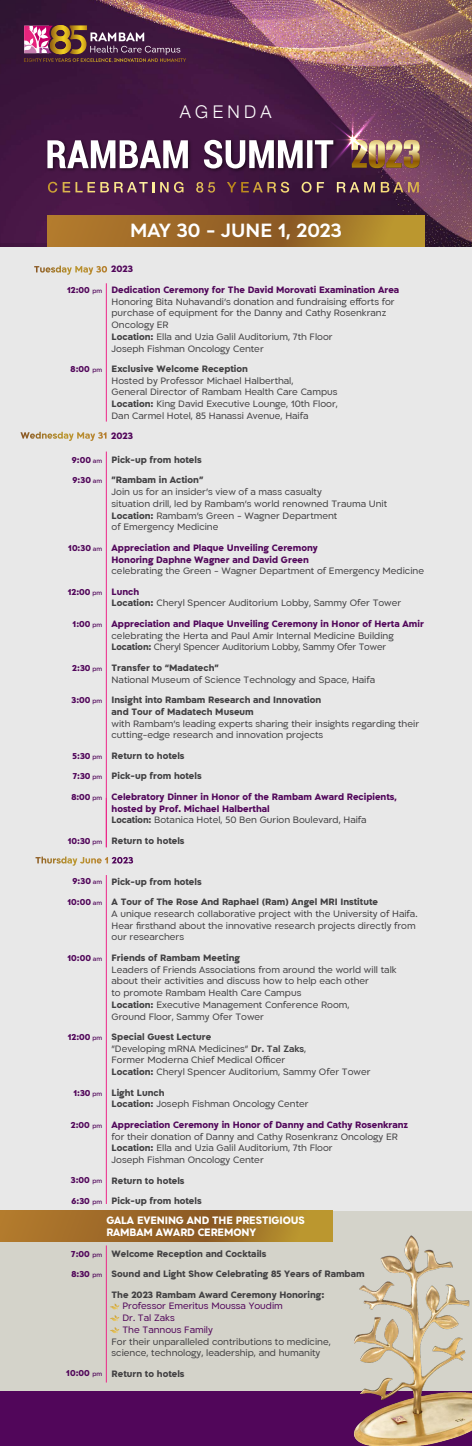
<style>
.page{position:relative;width:472px;height:1446px;background:#fff}
.page>*{position:absolute;margin:0;border:0;box-sizing:border-box;transform-origin:0 0}
.t1{font:21.88px "Ploni DL Demi Bold AAA D Bold";color:#fff}
.t2{font:300 17.5px "Helvetica Neue";letter-spacing:.25em;color:#fff}
.t3{font:700 12.25px/11.7px "Ploni DL Bold AAA";letter-spacing:-.01em;color:#fff}
.t4{font:10.59px/11.7px "Ploni DL Regular AAA";color:#414042}
.t5{font:700 10.59px/20.5px "Ploni DL Bold AAA";color:#414042}
.t6{font:700 10.59px/11.7px "Ploni DL Bold AAA";color:#51065a}
.t7{font:10.59px/11.7px "Ploni DL Regular AAA";color:#51065a}
.t8{font:700 9.8px/20.5px "Ploni DL Bold AAA";color:#51065a}
.s1{font-family:"Ploni DL Medium AAA";font-weight:500;font-size:7px}
.s2{font-family:"Ploni DL Bold AAA";font-weight:700}
.s3{font-family:"Ploni DL Demi Bold AAA D Bold"}
</style>
<div class="page">
<div style="left:0;top:243px;width:471px;height:1190px;background:#e8e8e8"></div>
<img style="left:0;top:0;width:471px;height:246px">
<hr style="left:106px;top:283px;width:1px;height:138px;background:#ee2587">
<hr style="left:106px;top:451px;width:1px;height:396px;background:#ee2587">
<hr style="left:106px;top:875px;width:1px;height:328px;background:#ee2587">
<svg style="left:47px;top:216px;width:377px;height:30px;background:#a27129"></svg>
<svg style="left:20px;top:432px;width:86px;height:9px"></svg>
<svg style="left:34px;top:265px;width:73px;height:10px"></svg>
<div style="left:0;top:1210px;width:471px;height:230px;background:#d4d3ca"></div>
<div style="left:0;top:1390px;width:471px;height:55px;background:#51065a"></div>
<svg style="left:0;top:1210px;width:332px;height:31px;background:#a27129"></svg>
<img style="left:346px;top:1235px;width:125px;height:210px">
<hr style="left:106px;top:1245px;width:1px;height:137px;background:#ee2587">
<svg style="left:47px;top:103px;width:372px;height:90px;background:#6a445f"></svg>
<svg style="left:35px;top:856px;width:98px;height:9px"></svg>
<svg style="left:24px;top:25px;width:162px;height:37px;background:#724552"></svg>
<svg style="left:110px;top:1303px;width:9px;height:30px"></svg>
<h2 class="t2" style="left:180px;top:98px;width:93px">AGENDA</h2>
<h1 class="t1" style="left:130px;top:217px;width:213px">MAY 30 - JUNE 1, 2023</h1>
<p class="t8" style="left:67px;top:279px;width:37px">12:00 <span class="s1">pm</span></p>
<p class="t8" style="left:71px;top:358px;width:33px">8:00 <span class="s1">pm</span></p>
<p class="t8" style="left:72px;top:449px;width:32px">9:00 <span class="s1">am</span></p>
<p class="t8" style="left:73px;top:469px;width:31px">9:30 <span class="s1">am</span></p>
<p class="t8" style="left:68px;top:537px;width:35px">10:30 <span class="s1">am</span></p>
<p class="t8" style="left:68px;top:581px;width:36px">12:00 <span class="s1">pm</span></p>
<p class="t8" style="left:72px;top:613px;width:31px">1:00 <span class="s1">pm</span></p>
<p class="t8" style="left:72px;top:657px;width:31px">2:30 <span class="s1">pm</span></p>
<p class="t8" style="left:71px;top:689px;width:32px">3:00 <span class="s1">pm</span></p>
<p class="t8" style="left:71px;top:745px;width:32px;text-align:justify">5:30 <span class="s1">pm </span>7:30 <span class="s1">pm </span>8:00 <span class="s1">pm</span></p>
<p class="t8" style="left:68px;top:830px;width:36px">10:30 <span class="s1">pm</span></p>
<p class="t8" style="left:67px;top:870px;width:36px;text-align:center">9:30 <span class="s1">am<br></span>10:00 <span class="s1">am</span></p>
<p class="t8" style="left:67px;top:946px;width:36px">10:00 <span class="s1">am</span></p>
<p class="t8" style="left:68px;top:1026px;width:36px">12:00 <span class="s1">pm</span></p>
<p class="t8" style="left:73px;top:1082px;width:30px">1:30 <span class="s1">pm</span></p>
<p class="t8" style="left:71px;top:1114px;width:33px">2:00 <span class="s1">pm</span></p>
<p class="t8" style="left:71px;top:1169px;width:33px">3:00 <span class="s1">pm<br></span>6:30 <span class="s1">pm</span></p>
<p class="t6" style="left:111px;top:263px;width:23px">2023</p>
<p class="t6" style="left:111px;top:283px;width:289px">Dedication Ceremony for The David Morovati Examination Area</p>
<p class="t4" style="left:111px;top:295px;width:284px">Honoring Bita Nuhavandi's donation and fundraising efforts for purchase of equipment for the Danny and Cathy Rosenkranz Oncology ER<br><span class="s2">Location:</span> Ella and Uzia Galil Auditorium, 7th Floor<br>Joseph Fishman Oncology Center</p>
<p class="t5" style="left:111px;top:358px;width:138px">Exclusive Welcome Reception</p>
<p class="t4" style="left:111px;top:374px;width:227px">Hosted by Professor Michael Halberthal,<br>General Director of Rambam Health Care Campus <span class="s2">Location:</span> King David Executive Lounge, 10th Floor, Dan Carmel Hotel, 85 Hanassi Avenue, Haifa</p>
<p class="t5" style="left:111px;top:449px;width:93px">Pick-up from hotels "Rambam in Action"</p>
<p class="t4" style="left:111px;top:486px;width:277px">Join us for an insider’s view of a mass casualty<br>situation drill, led by Rambam’s world renowned Trauma Unit <span class="s2">Location:</span> Rambam’s Green - Wagner Department<br>of Emergency Medicine</p>
<p class="t6" style="left:111px;top:541px;width:207px">Appreciation and Plaque Unveiling Ceremony<br>Honoring Daphne Wagner and David Green</p>
<p class="t4" style="left:111px;top:565px;width:314px">celebrating the Green - Wagner Department of Emergency Medicine</p>
<p class="t6" style="left:111px;top:585px;width:29px">Lunch</p>
<p class="t4" style="left:111px;top:597px;width:291px"><span class="s2">Location:</span> Cheryl Spencer Auditorium Lobby, Sammy Ofer Tower</p>
<p class="t6" style="left:111px;top:617px;width:313px">Appreciation and Plaque Unveiling Ceremony in Honor of Herta Amir</p>
<p class="t4" style="left:111px;top:629px;width:283px">celebrating the Herta and Paul Amir Internal Medicine Building<br><span class="s2">Location:</span> Cheryl Spencer Auditorium Lobby, Sammy Ofer Tower</p>
<p class="t5" style="left:111px;top:657px;width:109px">Transfer to “Madatech”</p>
<p class="t4" style="left:111px;top:673px;width:265px">National Museum of Science Technology and Space, Haifa</p>
<p class="t5" style="left:111px;top:693px;width:211px;line-height:11.7px">Insight into Rambam Research and Innovation and Tour of Madatech Museum</p>
<p class="t4" style="left:111px;top:717px;width:309px">with Rambam’s leading experts sharing their insights regarding their cutting-edge research and innovation projects</p>
<p class="t5" style="left:111px;top:745px;width:92px">Return to hotels<br>Pick-up from hotels</p>
<p class="t6" style="left:111px;top:790px;width:286px">Celebratory Dinner in Honor of the Rambam Award Recipients, hosted by Prof. Michael Halberthal</p>
<p class="t4" style="left:111px;top:814px;width:256px"><span class="s2">Location:</span> Botanica Hotel, 50 Ben Gurion Boulevard, Haifa</p>
<p class="t5" style="left:111px;top:829px;width:74px">Return to hotels</p>
<p class="t5" style="left:111px;top:870px;width:268px">Pick-up from hotels<br>A Tour of The Rose And Raphael (Ram) Angel MRI Institute</p>
<p class="t4" style="left:111px;top:907px;width:307px">A unique research collaborative project with the University of Haifa.<br>Hear firsthand about the innovative research projects directly from our researchers</p>
<p class="t5" style="left:111px;top:946px;width:130px">Friends of Rambam Meeting</p>
<p class="t4" style="left:111px;top:963px;width:286px">Leaders of Friends Associations from around the world will talk about their activities and discuss how to help each other<br>to promote Rambam Health Care Campus<br><span class="s2">Location:</span> Executive Management Conference Room,<br>Ground Floor, Sammy Ofer Tower</p>
<p class="t5" style="left:111px;top:1026px;width:101px">Special Guest Lecture</p>
<p class="t4" style="left:111px;top:1042px;width:260px">"Developing mRNA Medicines" <span class="s3">Dr. Tal Zaks</span>,<br>Former Moderna Chief Medical Officer<br><span class="s2">Location:</span> Cheryl Spencer Auditorium, Sammy Ofer Tower</p>
<p class="t5" style="left:111px;top:1081px;width:54px">Light Lunch</p>
<p class="t4" style="left:111px;top:1098px;width:198px"><span class="s2">Location:</span> Joseph Fishman Oncology Center</p>
<p class="t6" style="left:111px;top:1118px;width:298px">Appreciation Ceremony in Honor of Danny and Cathy Rosenkranz</p>
<p class="t4" style="left:111px;top:1130px;width:287px">for their donation of Danny and Cathy Rosenkranz Oncology ER<br><span class="s2">Location:</span> Ella and Uzia Galil Auditorium, 7th Floor<br>Joseph Fishman Oncology Center</p>
<p class="t5" style="left:111px;top:1169px;width:92px">Return to hotels<br>Pick-up from hotels</p>
<p class="t6" style="left:111px;top:429px;width:23px">2023</p>
<p class="t3" style="left:106px;top:1213px;width:200px">GALA EVENING AND THE PRESTIGIOUS<br>RAMBAM AWARD CEREMONY</p>
<p class="t8" style="left:71px;top:1242px;width:32px">7:00 <span class="s1">pm<br></span>8:30 <span class="s1">pm</span></p>
<p class="t8" style="left:66px;top:1362px;width:37px">10:00 <span class="s1">pm</span></p>
<p class="t5" style="left:111px;top:1242px;width:254px">Welcome Reception and Cocktails<br>Sound and Light Show Celebrating 85 Years of Rambam<br>The 2023 Rambam Award Ceremony Honoring:</p>
<p class="t7" style="left:122px;top:1299px;width:162px">Professor Emeritus Moussa Youdim<br>Dr. Tal Zaks<br>The Tannous Family</p>
<p class="t4" style="left:111px;top:1335px;width:220px">For their unparalleled contributions to medicine, science, technology, leadership, and humanity</p>
<p class="t5" style="left:111px;top:1362px;width:74px">Return to hotels</p>
</div>
